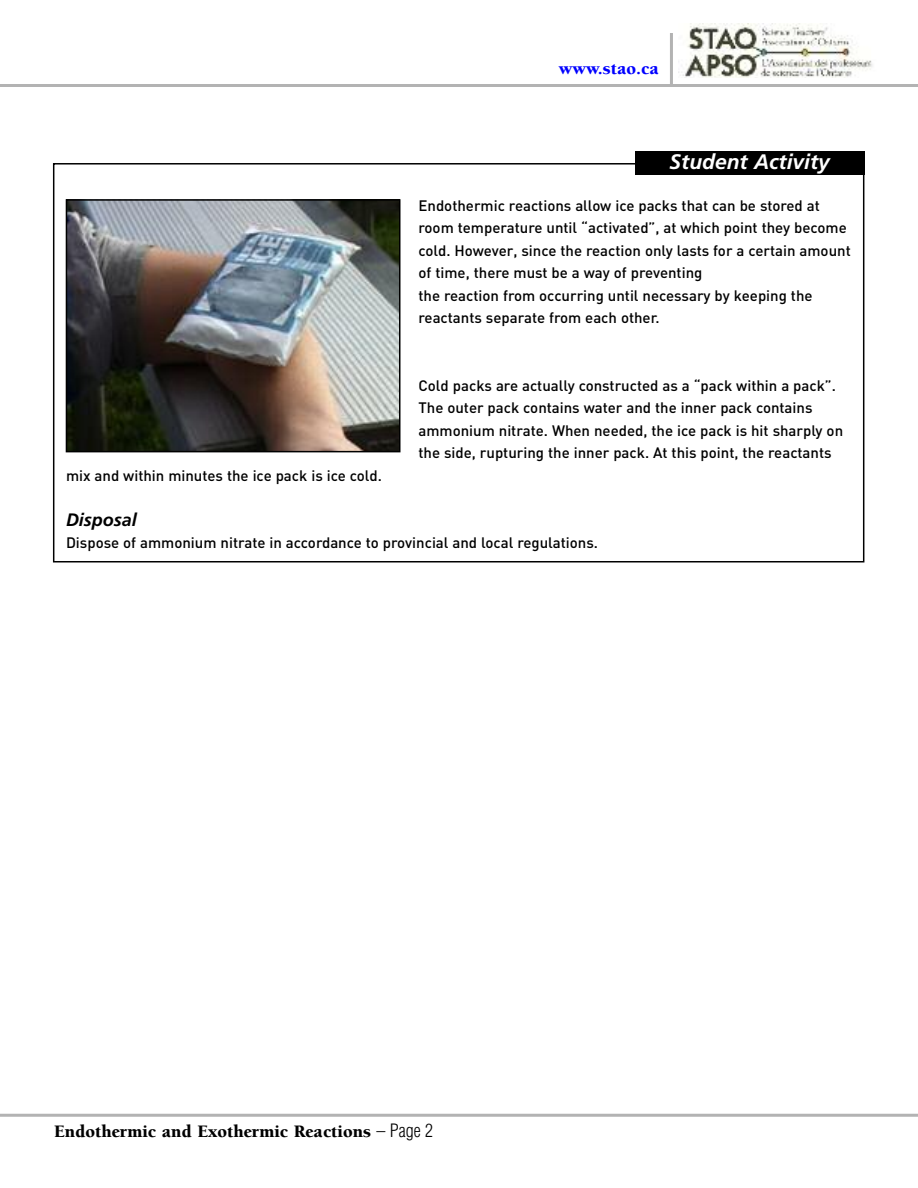
<style>
.page{position:relative;width:918px;height:1188px;background:#fff}
.page>*{position:absolute;margin:0;border:0;box-sizing:border-box;transform-origin:0 0}
.t1{font:italic 700 21px "Frutiger";color:#fff}
.t2{font:900 18px "Berkeley";color:#000}
.t3{font:900 18px "Berkeley";color:#00f}
.t4{font:italic 700 18px "Frutiger";color:#000}
.t5{font:500 15px/22.5px "DIN";color:#000}
.s1{font-family:"Helvetica";font-weight:300;font-stretch:condensed}
</style>
<div class="page">
<div style="left:53px;top:163px;width:811px;height:399px;border:2px solid #000"></div>
<hr style="left:0;top:1114px;width:918px;height:3px;background:#b3b3b3">
<img style="left:678px;top:24px;width:195px;height:54px">
<hr style="left:670px;top:33px;width:3px;height:54px;background:#b3b3b3">
<hr style="left:0;top:84px;width:918px;height:3px;background:#b3b3b3">
<img style="left:69px;top:202px;width:328px;height:247px">
<div style="left:66px;top:199px;width:334px;height:253px;border:2px solid #000"></div>
<div style="left:635px;top:152px;width:229px;height:23px;background:#000"></div>
<p class="t3" style="left:559px;top:62px;width:102px">www.stao.ca</p>
<h1 class="t1" style="left:670px;top:153px;width:162px">Student Activity</h1>
<p class="t5" style="left:418px;top:194px;width:434px">Endothermic reactions allow ice packs that can be stored at room temperature until “activated”, at which point they become cold. However, since the reaction only lasts for a certain amount of time, there must be a way of preventing<br>the reaction from occurring until necessary by keeping the reactants separate from each other.</p>
<p class="t5" style="left:418px;top:374px;width:426px">Cold packs are actually constructed as a “pack within a pack”.<br>The outer pack contains water and the inner pack contains ammonium nitrate. When needed, the ice pack is hit sharply on the side, rupturing the inner pack. At this point, the reactants</p>
<p class="t5" style="left:66px;top:464px;width:317px">mix and within minutes the ice pack is ice cold.</p>
<p class="t4" style="left:66px;top:512px;width:72px">Disposal</p>
<p class="t5" style="left:66px;top:532px;width:534px">Dispose of ammonium nitrate in accordance to provincial and local regulations.</p>
<p class="t2" style="left:54px;top:1124px;width:381px">Endothermic and Exothermic Reactions <span class="s1">– Page 2</span></p>
</div>
